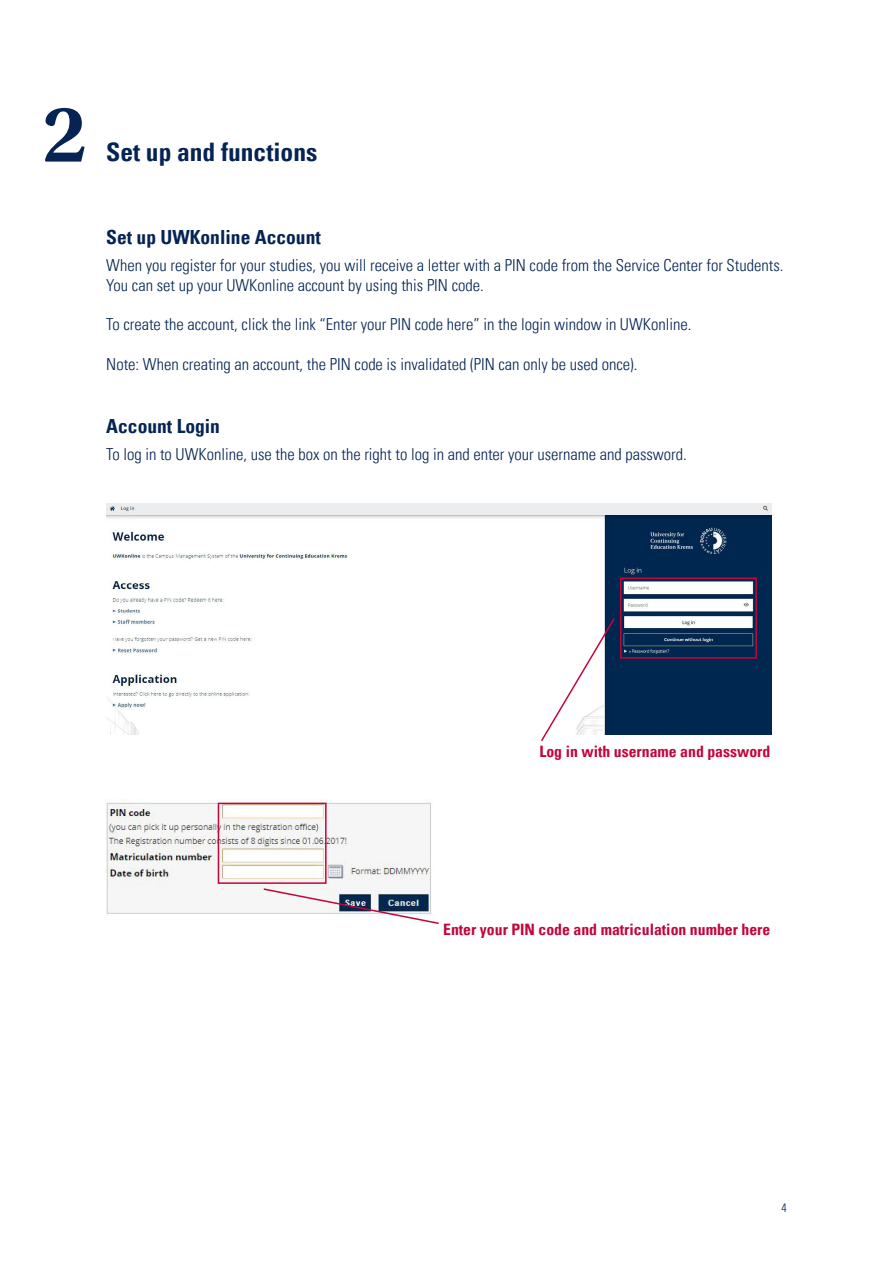
<style>
.page{position:relative;width:893px;height:1263px;background:#fff}
.page>*{position:absolute;margin:0;border:0;box-sizing:border-box;transform-origin:0 0}
.t1{font:600 84px "Utopia Std";color:#052453}
.Fließtext_Innenseiten{font:700 condensed 25.5px "Univers LT Pro";color:#052453}
.Fließtext_Innenseiten-2{font:700 condensed 19.5px "Univers LT Pro";color:#052453}
.Fließtext_Innenseiten-3{font:300 condensed 16.5px/19.8px "Univers LT Pro";color:#052453}
.t2{font:700 condensed 15.75px "Univers LT Pro";color:#c2063b}
.t3{font:300 condensed 12px "Univers LT Pro";color:#052453}
</style>
<div class="page">
<img style="left:106px;top:503px;width:665px;height:232px">
<img style="left:106px;top:800px;width:325px;height:114px">
<div style="left:620px;top:577px;width:137px;height:82px;border:2px solid #c2063b"></div>
<svg style="left:539px;top:616px;width:77px;height:126px"></svg>
<div style="left:218px;top:803px;width:109px;height:81px;border:2px solid #c2063b"></div>
<svg style="left:262px;top:887px;width:177px;height:37px"></svg>
<h1 class="t1" style="left:43px;top:87px;width:45px">2</h1>
<p class="Fließtext_Innenseiten" style="left:106px;top:136px;width:213px">Set up and functions</p>
<p class="Fließtext_Innenseiten-2" style="left:106px;top:225px;width:216px">Set up UWKonline Account</p>
<p class="Fließtext_Innenseiten-3" style="left:106px;top:254px;width:679px">When you register for your studies, you will receive a letter with a PIN code from the Service Center for Students.<br>You can set up your UWKonline account by using this PIN code.</p>
<p class="Fließtext_Innenseiten-3" style="left:106px;top:314px;width:587px">To create the account, click the link “Enter your PIN code here” in the login window in UWKonline.</p>
<p class="Fließtext_Innenseiten-3" style="left:106px;top:353px;width:533px">Note: When creating an account, the PIN code is invalidated (PIN can only be used once).</p>
<p class="Fließtext_Innenseiten-2" style="left:106px;top:414px;width:115px">Account Login</p>
<p class="Fließtext_Innenseiten-3" style="left:106px;top:444px;width:582px">To log in to UWKonline, use the box on the right to log in and enter your username and password.</p>
<p class="t2" style="left:539px;top:742px;width:232px">Log in with username and password</p>
<p class="t2" style="left:443px;top:920px;width:329px">Enter your PIN code and matriculation number here</p>
<p class="t3" style="left:781px;top:1199px;width:7px">4</p>
</div>
